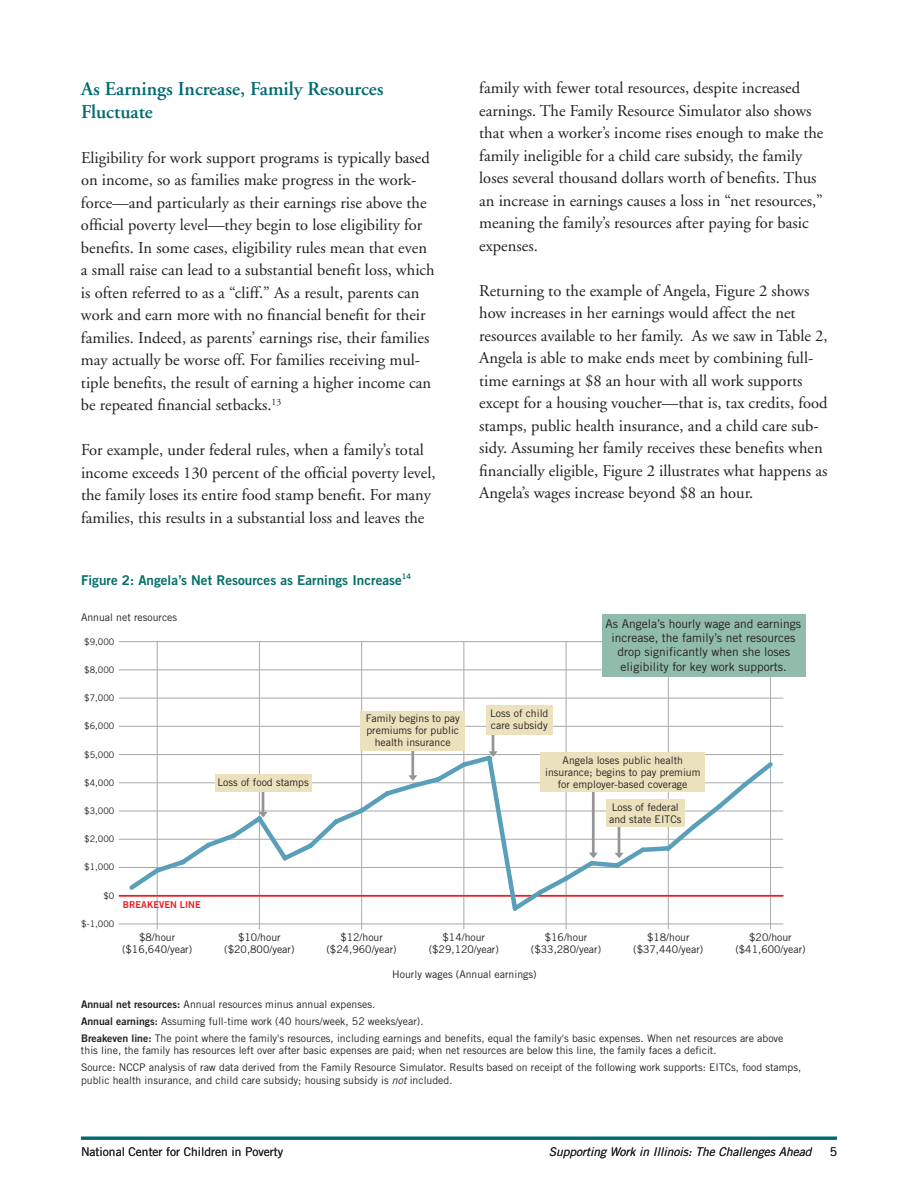
<style>
.page{position:relative;width:918px;height:1188px;background:#fff}
.page>*{position:absolute;margin:0;border:0;box-sizing:border-box;transform-origin:0 0}
.t1{font:600 19.5px/22.5px "Adobe Garamond";color:#006a71}
.t2{font:16.5px/22.5px "Adobe Garamond";color:#231f20}
.t3{font:13.5px "Trade Gothic Bold Two";color:#046e6b}
.t4{font:12px/14.2px "Trade Gothic";color:#231f20;text-align:center}
.t5{font:italic 12px "Trade Gothic";color:#231f20}
.t6{font:10.5px/12.6px "Trade Gothic";color:#231f20;text-align:center}
.t7{font:9.45px "Trade Gothic Bold Two";color:#ee1d23}
.t8{font:9px "Trade Gothic";color:#231f20}
.s1{font-family:"Trade Gothic Bold Two"}
.s2{font-style:italic}
</style>
<div class="page">
<hr style="left:157px;top:642px;width:1px;height:287px;background:#a8a9ad">
<hr style="left:259px;top:642px;width:1px;height:287px;background:#a8a9ad">
<hr style="left:361px;top:642px;width:1px;height:287px;background:#a8a9ad">
<hr style="left:464px;top:642px;width:1px;height:287px;background:#a8a9ad">
<hr style="left:566px;top:642px;width:1px;height:287px;background:#a8a9ad">
<hr style="left:668px;top:642px;width:1px;height:287px;background:#a8a9ad">
<hr style="left:770px;top:642px;width:1px;height:287px;background:#a8a9ad">
<hr style="left:119px;top:924px;width:664px;height:1px;background:#a8a9ad">
<hr style="left:119px;top:895px;width:664px;height:1px;background:#ee1d23">
<hr style="left:119px;top:867px;width:664px;height:1px;background:#a8a9ad">
<hr style="left:119px;top:839px;width:664px;height:1px;background:#a8a9ad">
<hr style="left:119px;top:811px;width:664px;height:1px;background:#a8a9ad">
<hr style="left:119px;top:783px;width:664px;height:1px;background:#a8a9ad">
<hr style="left:119px;top:754px;width:664px;height:1px;background:#a8a9ad">
<hr style="left:119px;top:726px;width:664px;height:1px;background:#a8a9ad">
<hr style="left:119px;top:698px;width:664px;height:1px;background:#a8a9ad">
<hr style="left:119px;top:670px;width:664px;height:1px;background:#a8a9ad">
<hr style="left:119px;top:641px;width:664px;height:1px;background:#a8a9ad">
<svg style="left:125px;top:752px;width:652px;height:163px"></svg>
<svg style="left:589px;top:792px;width:9px;height:66px"></svg>
<svg style="left:615px;top:827px;width:9px;height:31px"></svg>
<svg style="left:489px;top:735px;width:9px;height:22px"></svg>
<svg style="left:408px;top:751px;width:9px;height:30px"></svg>
<svg style="left:259px;top:791px;width:9px;height:26px"></svg>
<div style="left:541px;top:752px;width:164px;height:40px;background:#ebe1bc"></div>
<div style="left:602px;top:615px;width:203px;height:62px;background:#91bcab"></div>
<div style="left:606px;top:799px;width:79px;height:28px;background:#ebe1bc"></div>
<div style="left:215px;top:774px;width:96px;height:17px;background:#ebe1bc"></div>
<div style="left:361px;top:711px;width:104px;height:40px;background:#ebe1bc"></div>
<div style="left:486px;top:706px;width:67px;height:29px;background:#ebe1bc"></div>
<hr style="left:81px;top:1137px;width:756px;height:3px;background:#006a71">
<p class="t1" style="left:81px;top:78px;width:304px">As Earnings Increase, Family Resources<br>Fluctuate</p>
<p class="t2" style="left:81px;top:147px;width:355px">Eligibility for work support programs is typically based on income, so as families make progress in the work&shy;force—and particularly as their earnings rise above the official poverty level—they begin to lose eligibility for benefits. In some cases, eligibility rules mean that even a small raise can lead to a substantial benefit loss, which is often referred to as a “cliff.” As a result, parents can work and earn more with no financial benefit for their families. Indeed, as parents’ earnings rise, their families may actually be worse off. For families receiving mul&shy;tiple benefits, the result of earning a higher income can be repeated financial setbacks.<sup>13</sup></p>
<p class="t2" style="left:81px;top:439px;width:356px">For example, under federal rules, when a family’s total income exceeds 130 percent of the official poverty level, the family loses its entire food stamp benefit. For many families, this results in a substantial loss and leaves the</p>
<p class="t3" style="left:81px;top:571px;width:332px">Figure 2: Angela’s Net Resources as Earnings Increase<sup>14</sup></p>
<p class="t6" style="left:81px;top:610px;width:98px">Annual net resources</p>
<p class="t8" style="left:84px;top:636px;width:32px">$9,000</p>
<p class="t8" style="left:84px;top:664px;width:32px">$8,000</p>
<p class="t8" style="left:84px;top:692px;width:32px">$7,000</p>
<p class="t2" style="left:479px;top:77px;width:346px">family with fewer total resources, despite increased earnings. The Family Resource Simulator also shows that when a worker’s income rises enough to make the family ineligible for a child care subsidy, the family loses several thousand dollars worth of benefits. Thus an increase in earnings causes a loss in “net resources,” meaning the family’s resources after paying for basic expenses.</p>
<p class="t2" style="left:479px;top:280px;width:350px">Returning to the example of Angela, Figure 2 shows how increases in her earnings would affect the net resources available to her family. As we saw in Table 2, Angela is able to make ends meet by combining full&shy;time earnings at $8 an hour with all work supports except for a housing voucher—that is, tax credits, food stamps, public health insurance, and a child care sub&shy;sidy. Assuming her family receives these benefits when financially eligible, Figure 2 illustrates what happens as Angela’s wages increase beyond $8 an hour.</p>
<p class="t4" style="left:606px;top:616px;width:197px">As Angela’s hourly wage and earnings increase, the family’s net resources drop significantly when she loses eligibility for key work supports.</p>
<p class="t8" style="left:84px;top:721px;width:32px">$6,000</p>
<p class="t8" style="left:84px;top:749px;width:32px">$5,000</p>
<p class="t8" style="left:84px;top:777px;width:32px">$4,000</p>
<p class="t8" style="left:84px;top:805px;width:32px">$3,000</p>
<p class="t8" style="left:84px;top:834px;width:32px">$2,000</p>
<p class="t8" style="left:84px;top:862px;width:32px">$1,000</p>
<p class="t8" style="left:103px;top:890px;width:12px">$0</p>
<p class="t8" style="left:81px;top:918px;width:35px">$-1,000</p>
<p class="t7" style="left:123px;top:899px;width:79px">BREAKEVEN LINE</p>
<p class="t6" style="left:122px;top:930px;width:72px">$8/hour ($16,640/year)</p>
<p class="t6" style="left:217px;top:776px;width:93px">Loss of food stamps</p>
<p class="t6" style="left:224px;top:930px;width:72px">$10/hour ($20,800/year)</p>
<p class="t6" style="left:366px;top:712px;width:96px;line-height:12px">Family begins to pay premiums for public health insurance</p>
<p class="t6" style="left:490px;top:708px;width:60px;line-height:12px;text-align:left">Loss of child care subsidy</p>
<p class="t6" style="left:545px;top:754px;width:157px;line-height:12px">Angela loses public health insurance; begins to pay premium for employer-based coverage</p>
<p class="t6" style="left:609px;top:801px;width:74px;line-height:12px;text-align:left">Loss of federal and state EITCs</p>
<p class="t6" style="left:327px;top:930px;width:72px">$12/hour ($24,960/year)</p>
<p class="t6" style="left:429px;top:930px;width:72px">$14/hour ($29,120/year)</p>
<p class="t6" style="left:531px;top:930px;width:72px">$16/hour ($33,280/year)</p>
<p class="t6" style="left:633px;top:930px;width:72px">$18/hour ($37,440/year)</p>
<p class="t6" style="left:392px;top:968px;width:146px">Hourly wages (Annual earnings)</p>
<p class="t6" style="left:735px;top:930px;width:72px">$20/hour ($41,600/year)</p>
<p class="t6" style="left:81px;top:995px;width:704px;line-height:17.1px;text-align:left"><span class="s1">Annual net resources:</span> Annual resources minus annual expenses.<br><span class="s1">Annual earnings:</span> Assuming full-time work (40 hours/week, 52 weeks/year).<br><span class="s1">Breakeven line:</span> The point where the family's resources, including earnings and benefits, equal the family's basic expenses. When net resources are above</p>
<p class="t6" style="left:81px;top:1042px;width:722px;line-height:17.1px;text-align:left">this line, the family has resources left over after basic expenses are paid; when net resources are below this line, the family faces a deficit.<br>Source: NCCP analysis of raw data derived from the Family Resource Simulator. Results based on receipt of the following work supports: EITCs, food stamps,</p>
<p class="t6" style="left:81px;top:1074px;width:373px">public health insurance, and child care subsidy; housing subsidy is <span class="s2">not</span> included.</p>
<p class="t4" style="left:81px;top:1144px;width:204px">National Center for Children in Poverty</p>
<p class="t5" style="left:549px;top:1144px;width:264px">Supporting Work in Illinois: The Challenges Ahead</p>
<p class="t4" style="left:830px;top:1144px;width:9px">5</p>
</div>
